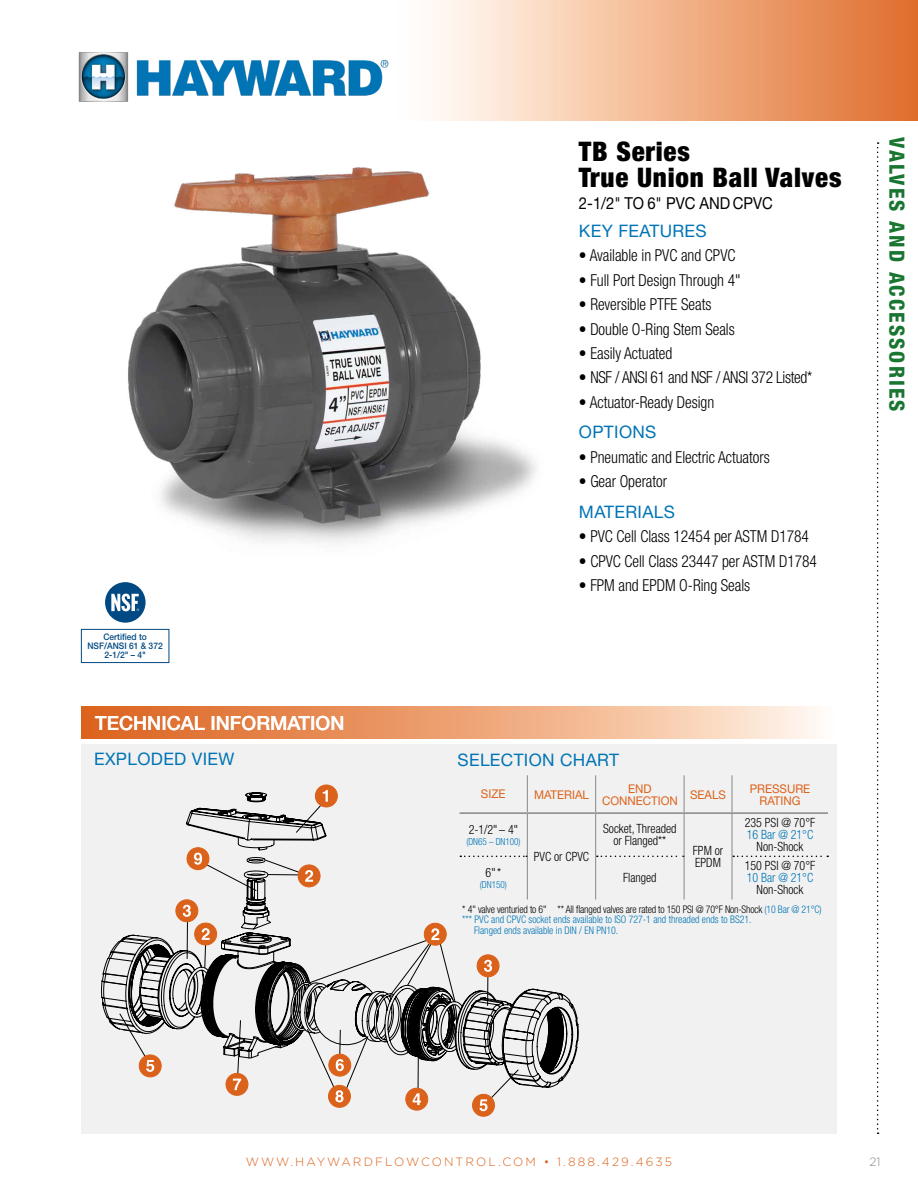
<style>
.page{position:relative;width:918px;height:1188px;background:#fff}
.page>*{position:absolute;margin:0;border:0;box-sizing:border-box;transform-origin:0 0}
.t1{font:900 condensed 27px/26.2px "Helvetica Neue LT Std";letter-spacing:.03em;color:#000}
.t2{font:800 condensed 21px "Helvetica Neue LT Std";letter-spacing:.1em;color:#197631}
.t3{font:500 19.5px "Helvetica Neue LT Std";color:#fff}
.t4{font:17.25px "Helvetica Neue LT Std";letter-spacing:.02em;color:#0074b5}
.t5{font:300 condensed 16.5px "Helvetica Neue LT Std";letter-spacing:-.005em;color:#000;scale:.94 1}
.t6{font:16.5px "Helvetica Neue LT Std";color:#000;scale:.9 1}
.t7{font:300 condensed 12.75px/12px "Helvetica Neue LT Std";color:#000;text-align:center;scale:.94 1}
.t8{font:300 condensed 12.75px "Helvetica Neue LT Std";color:#0074b5;scale:.94 1}
.t9{font:12px/12px "Helvetica Neue LT Std";color:#db621a;text-align:center;scale:.96 1}
.t10{font:300 12px "Gotham";letter-spacing:.175em;color:#db621a}
.t11{font:300 12px "Gotham";color:#868787}
.t12{font:300 condensed 10.5px "Helvetica Neue LT Std";color:#0074b5;scale:.94 1}
.t13{font:300 condensed 10.5px "Helvetica Neue LT Std";letter-spacing:-.015em;color:#000;scale:.94 1}
.t14{font:300 condensed 9.75px "Helvetica Neue LT Std";color:#0074b5;scale:.93 1}
.t15{font:300 condensed 9.75px "Helvetica Neue LT Std";color:#0074b5;scale:.94 1}
.t16{font:500 9px/9px "Helvetica Neue LT Std";color:#004982;text-align:center;scale:.94 1}
.s1{color:#0074b5}
</style>
<div class="page">
<svg style="left:877px;top:142px;width:2px;height:992px"></svg>
<svg style="left:431px;top:0;width:487px;height:120px;background:#f0b48d"></svg>
<div style="left:81px;top:744px;width:756px;height:390px;background:#f1f1f1"></div>
<svg style="left:81px;top:706px;width:736px;height:32px;background:#eda578"></svg>
<svg style="left:315px;top:784px;width:23px;height:23px"></svg>
<div style="left:472px;top:1094px;width:23px;height:23px;background:#db621a;border:1px solid #db621a;border-radius:50%"></div>
<img style="left:128px;top:167px;width:408px;height:376px">
<hr style="left:527px;top:775px;width:1px;height:37px;background:#868787">
<hr style="left:595px;top:775px;width:1px;height:37px;background:#868787">
<hr style="left:684px;top:775px;width:1px;height:37px;background:#868787">
<hr style="left:732px;top:775px;width:1px;height:37px;background:#868787">
<svg style="left:102px;top:790px;width:477px;height:321px"></svg>
<svg style="left:597px;top:856px;width:87px;height:1px"></svg>
<svg style="left:733px;top:856px;width:95px;height:1px"></svg>
<hr style="left:460px;top:812px;width:67px;height:2px;background:#868787">
<hr style="left:527px;top:812px;width:69px;height:2px;background:#868787">
<hr style="left:596px;top:812px;width:88px;height:2px;background:#868787">
<hr style="left:684px;top:812px;width:48px;height:2px;background:#868787">
<hr style="left:732px;top:812px;width:96px;height:2px;background:#868787">
<hr style="left:527px;top:814px;width:1px;height:42px;background:#868787">
<hr style="left:595px;top:814px;width:1px;height:42px;background:#868787">
<hr style="left:684px;top:814px;width:1px;height:42px;background:#868787">
<hr style="left:732px;top:814px;width:1px;height:42px;background:#868787">
<hr style="left:527px;top:856px;width:1px;height:44px;background:#868787">
<hr style="left:595px;top:856px;width:1px;height:44px;background:#868787">
<hr style="left:684px;top:856px;width:1px;height:44px;background:#868787">
<hr style="left:732px;top:856px;width:1px;height:44px;background:#868787">
<div style="left:105px;top:582px;width:41px;height:41px;background:#004982;border-radius:50%"></div>
<svg style="left:111px;top:594px;width:28px;height:17px"></svg>
<div style="left:81px;top:629px;width:88px;height:34px;border:1px solid #004982"></div>
<img style="left:78px;top:52px;width:311px;height:50px">
<p class="t16" style="left:88px;top:632px;width:82px">Certified to<br>NSF/ANSI 61 &amp; 372<br>2-1/2" – 4"</p>
<p class="t3" style="left:95px;top:711px;width:251px">TECHNICAL INFORMATION</p>
<p class="t4" style="left:94px;top:749px;width:142px">EXPLODED VIEW</p>
<h1 class="t1" style="left:579px;top:137px;width:264px">TB Series<br>True Union Ball Valves</h1>
<p class="t6" style="left:579px;top:194px;width:217px">2-1/2" TO 6" PVC AND CPVC</p>
<p class="t4" style="left:579px;top:220px;width:129px">KEY FEATURES</p>
<p class="t5" style="left:579px;top:246px;width:168px">• Available in PVC and CPVC</p>
<p class="t5" style="left:579px;top:270px;width:173px">• Full Port Design Through 4"</p>
<p class="t5" style="left:579px;top:295px;width:142px">• Reversible PTFE Seats</p>
<p class="t5" style="left:579px;top:319px;width:167px">• Double O-Ring Stem Seals</p>
<p class="t5" style="left:579px;top:344px;width:101px">• Easily Actuated</p>
<p class="t5" style="left:579px;top:368px;width:250px">• NSF / ANSI 61 and NSF / ANSI 372 Listed*</p>
<p class="t5" style="left:579px;top:393px;width:145px">• Actuator-Ready Design</p>
<p class="t4" style="left:579px;top:422px;width:79px">OPTIONS</p>
<p class="t5" style="left:579px;top:448px;width:204px">• Pneumatic and Electric Actuators</p>
<p class="t5" style="left:579px;top:472px;width:95px">• Gear Operator</p>
<p class="t4" style="left:579px;top:501px;width:98px">MATERIALS</p>
<p class="t5" style="left:579px;top:527px;width:246px">• PVC Cell Class 12454 per ASTM D1784</p>
<p class="t5" style="left:579px;top:552px;width:255px">• CPVC Cell Class 23447 per ASTM D1784</p>
<p class="t5" style="left:579px;top:576px;width:184px">• FPM and EPDM O-Ring Seals</p>
<p class="t2" style="left:910px;top:137px;width:276px;rotate:90deg">VALVES AND ACCESSORIES</p>
<p class="t4" style="left:458px;top:750px;width:163px">SELECTION CHART</p>
<p class="t9" style="left:481px;top:788px;width:27px">SIZE</p>
<p class="t9" style="left:534px;top:788px;width:59px">MATERIAL</p>
<p class="t9" style="left:602px;top:782px;width:80px">END<br>CONNECTION</p>
<p class="t9" style="left:690px;top:788px;width:39px">SEALS</p>
<p class="t9" style="left:750px;top:782px;width:65px">PRESSURE<br>RATING</p>
<p class="t7" style="left:469px;top:823px;width:54px">2-1/2" – 4"</p>
<p class="t14" style="left:466px;top:835px;width:60px">(DN65 – DN100)</p>
<p class="t7" style="left:534px;top:850px;width:60px">PVC or CPVC</p>
<p class="t7" style="left:745px;top:817px;width:77px">235 PSI @ 70°F</p>
<p class="t8" style="left:747px;top:827px;width:72px">16 Bar @ 21°C</p>
<p class="t7" style="left:757px;top:841px;width:51px">Non-Shock</p>
<p class="t7" style="left:603px;top:823px;width:80px">Socket, Threaded or Flanged**</p>
<p class="t7" style="left:693px;top:844px;width:34px;text-align:left">FPM or<br>EPDM</p>
<p class="t7" style="left:745px;top:860px;width:77px">150 PSI @ 70°F</p>
<p class="t8" style="left:747px;top:871px;width:72px">10 Bar @ 21°C</p>
<p class="t7" style="left:757px;top:884px;width:51px">Non-Shock</p>
<p class="t13" style="left:462px;top:903px;width:384px">* 4" valve venturied to 6" ** All flanged valves are rated to 150 PSI @ 70°F Non-Shock <span class="s1">(10 Bar @ 21°C)</span></p>
<p class="t12" style="left:462px;top:913px;width:309px">*** PVC and CPVC socket ends available to ISO 727-1 and threaded ends to BS21.</p>
<p class="t12" style="left:474px;top:924px;width:155px">Flanged ends available in DIN / EN PN10.</p>
<p class="t7" style="left:486px;top:867px;width:18px">6" *</p>
<p class="t15" style="left:480px;top:879px;width:30px">(DN150)</p>
<p class="t7" style="left:623px;top:872px;width:37px">Flanged</p>
<p class="t10" style="left:246px;top:1154px;width:428px">WWW.HAYWARDFLOWCONTROL.COM • 1.888.429.4635</p>
<p class="t11" style="left:870px;top:1154px;width:13px">21</p>
</div>
